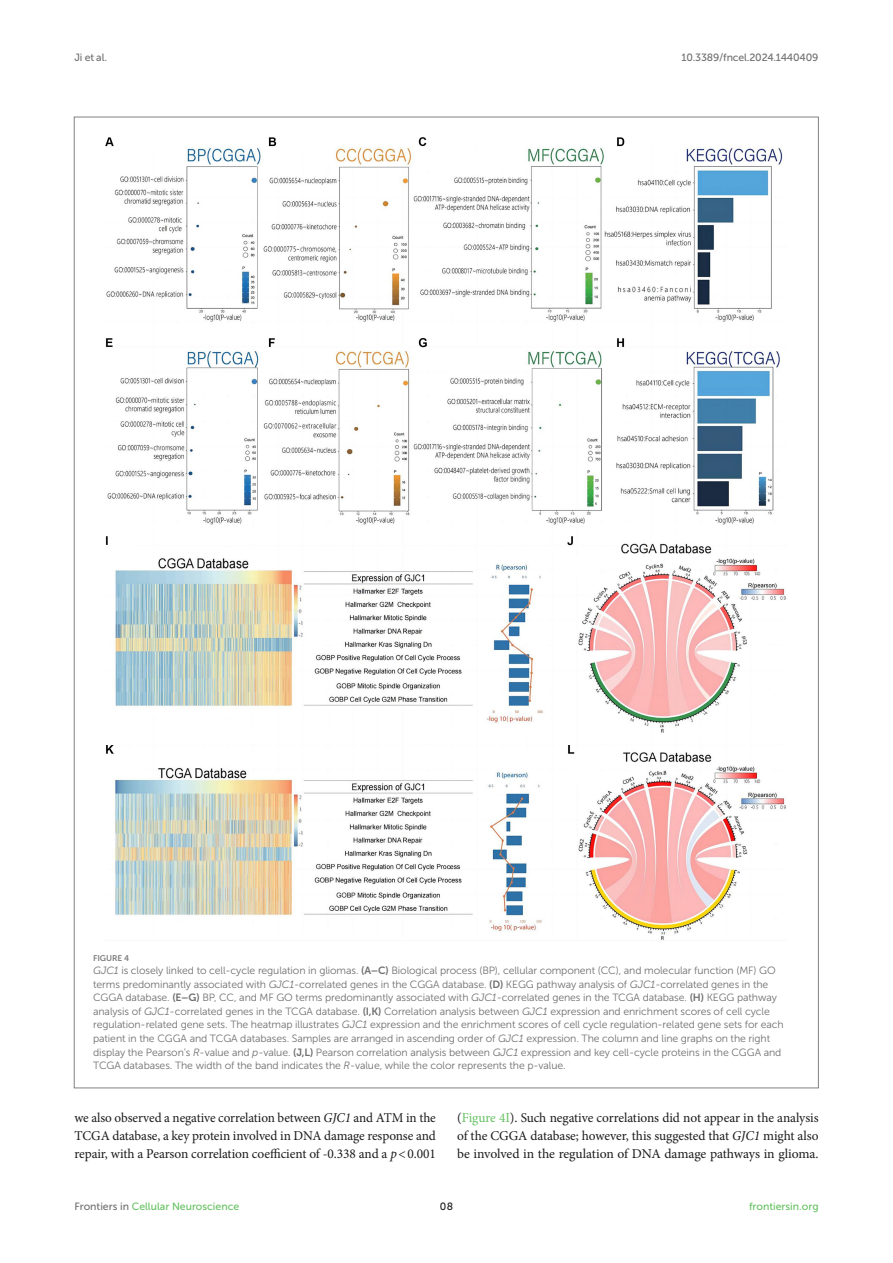
<style>
.page{position:relative;width:893px;height:1263px;background:#fff}
.page>*{position:absolute;margin:0;border:0;box-sizing:border-box;transform-origin:0 0}
.TEXT{font:13.5px/18px "Minion Pro";letter-spacing:-.005em;color:#1b1c1b;text-align:justify}
.FIG_LEG{font:10.5px/13.5px "Museo Sans 300";letter-spacing:-.01em;color:#706f70}
.t1{font:10.5px "Museo Sans 500";color:#65c161}
.t2{font:10.5px "Museo Sans 500";letter-spacing:-.015em;color:#706f70}
.t3{font:10.5px "Museo Sans 500";color:#1b1c1b}
.FIG_HD{font:8.25px "Museo Sans 700";letter-spacing:-.01em;color:#7e7f7f}
.s1{font-style:italic}
.s2{font-family:"Museo Sans 700"}
.s3{color:#65c161}
.s4{color:#706f70}
</style>
<div class="page">
<img style="left:105px;top:137px;width:681px;height:803px">
<p class="t2" style="left:74px;top:51px;width:34px">Ji et al.</p>
<p class="t2" style="left:681px;top:51px;width:139px">10.3389/fncel.2024.1440409</p>
<p class="FIG_HD" style="left:93px;top:953px;width:37px">FIGURE 4</p>
<p class="FIG_LEG" style="left:93px;top:964px;width:692px"><span class="s1">GJC1</span> is closely linked to cell-cycle regulation in gliomas. <span class="s2">(A–C)</span> Biological process (BP), cellular component (CC), and molecular function (MF) GO terms predominantly associated with <span class="s1">GJC1</span>-correlated genes in the CGGA database. <span class="s2">(D)</span> KEGG pathway analysis of <span class="s1">GJC1</span>-correlated genes in the CGGA database. <span class="s2">(E–G)</span> BP, CC, and MF GO terms predominantly associated with <span class="s1">GJC1</span>-correlated genes in the TCGA database. <span class="s2">(H)</span> KEGG pathway analysis of <span class="s1">GJC1</span>-correlated genes in the TCGA database. <span class="s2">(I,K)</span> Correlation analysis between <span class="s1">GJC1</span> expression and enrichment scores of cell cycle regulation-related gene sets. The heatmap illustrates <span class="s1">GJC1</span> expression and the enrichment scores of cell cycle regulation-related gene sets for each patient in the CGGA and TCGA databases. Samples are arranged in ascending order of <span class="s1">GJC1</span> expression. The column and line graphs on the right display the Pearson’s <span class="s1">R</span>-value and <span class="s1">p</span>-value. <span class="s2">(J,L)</span> Pearson correlation analysis between <span class="s1">GJC1</span> expression and key cell-cycle proteins in the CGGA and TCGA databases. The width of the band indicates the <span class="s1">R</span>-value, while the color represents the p-value.</p>
<p class="TEXT" style="left:74px;top:1109px;width:363px">we also observed a negative correlation between <span class="s1">GJC1</span> and ATM in the TCGA database, a key protein involved in DNA damage response and repair, with a Pearson correlation coefficient of -0.338 and a <span class="s1">p</span>&lt;0.001</p>
<p class="TEXT" style="left:457px;top:1109px;width:363px">(<span class="s3">Figure 4I</span>). Such negative correlations did not appear in the analysis of the CGGA database; however, this suggested that <span class="s1">GJC1</span> might also be involved in the regulation of DNA damage pathways in glioma.</p>
<p class="t1" style="left:74px;top:1200px;width:166px"><span class="s4">Frontiers in</span> Cellular Neuroscience</p>
<p class="t3" style="left:440px;top:1200px;width:15px">08</p>
<p class="t1" style="left:749px;top:1200px;width:71px">frontiersin.org</p>
</div>
